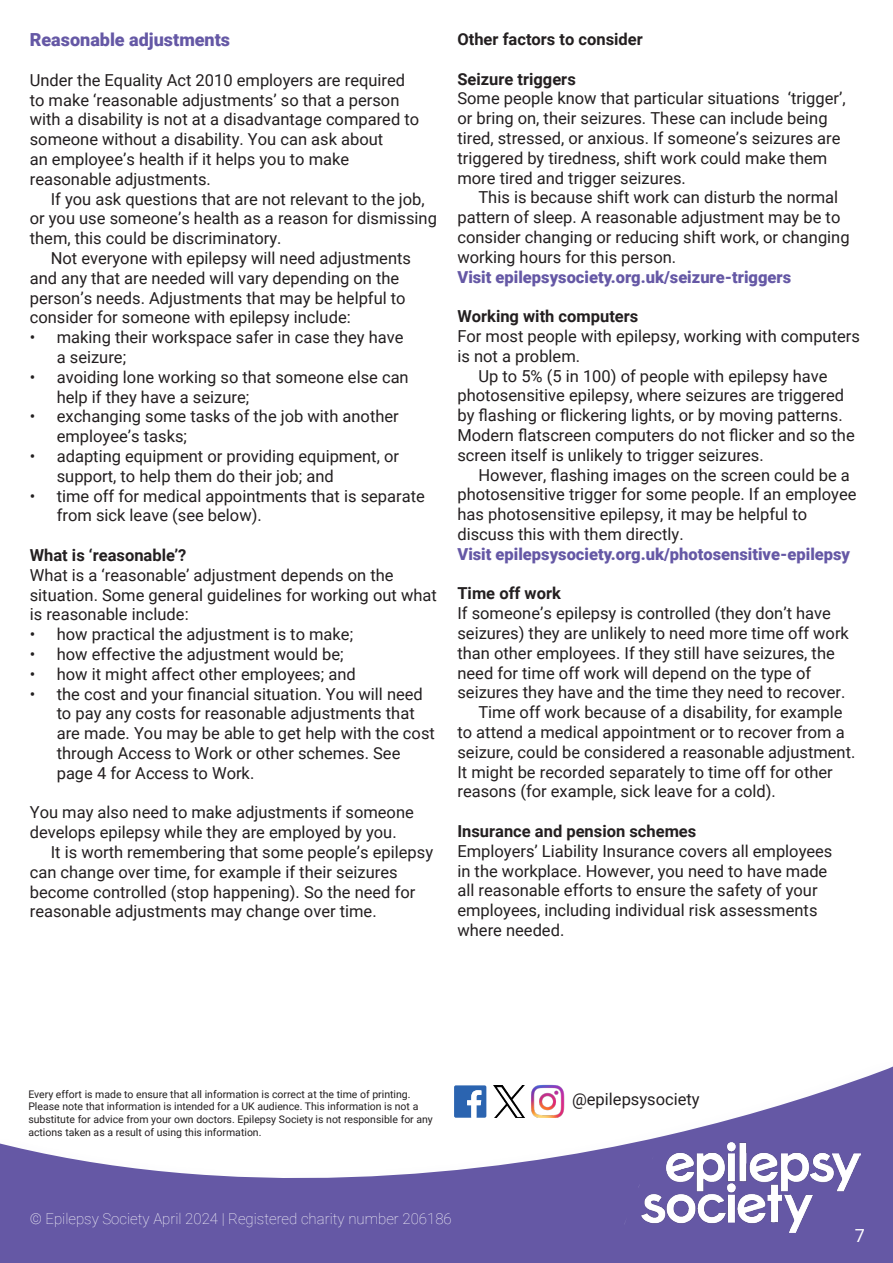
<style>
.page{position:relative;width:893px;height:1263px;background:#fff}
.page>*{position:absolute;margin:0;border:0;box-sizing:border-box;transform-origin:0 0}
.t1{font:900 18px "Roboto";color:#6558a5}
.t2{font:18px "Roboto";color:#fff}
.t3{font:16.5px/19.8px "Roboto";color:#231f20}
.t4{font:700 16.5px "Roboto";color:#231f20}
.t5{font:900 16.5px "Roboto";color:#6558a5}
.t6{font:100 15px "Roboto";color:#fff}
.t7{font:10.5px/12.6px "Roboto";color:#231f20}
</style>
<div class="page">
<svg style="left:0;top:1066px;width:893px;height:197px;fill:#6558a5"></svg>
<img style="left:642px;top:1143px;width:218px;height:89px">
<img style="left:531px;top:1084px;width:33px;height:34px">
<svg style="left:454px;top:1085px;width:32px;height:33px"></svg>
<img style="left:493px;top:1085px;width:33px;height:33px">
<p class="t1" style="left:30px;top:27px;width:202px">Reasonable adjustments</p>
<p class="t3" style="left:30px;top:69px;width:391px">Under the Equality Act 2010 employers are required to make ‘reasonable adjustments’ so that a person with a disability is not at a disadvantage compared to someone without a disability. You can ask about<br>an employee’s health if it helps you to make reasonable adjustments.</p>
<p class="t3" style="left:51px;top:188px;width:375px">If you ask questions that are not relevant to the job,</p>
<p class="t3" style="left:30px;top:208px;width:409px">or you use someone’s health as a reason for dismissing</p>
<p class="t3" style="left:30px;top:228px;width:253px">them, this could be discriminatory.</p>
<p class="t3" style="left:51px;top:248px;width:362px">Not everyone with epilepsy will need adjustments</p>
<p class="t3" style="left:30px;top:267px;width:371px">and any that are needed will vary depending on the</p>
<p class="t3" style="left:30px;top:287px;width:377px">person’s needs. Adjustments that may be helpful to</p>
<p class="t3" style="left:30px;top:307px;width:322px">consider for someone with epilepsy include:</p>
<p class="t3" style="left:57px;top:327px;width:348px;text-indent:-27px">• making their workspace safer in case they have a seizure;</p>
<p class="t3" style="left:57px;top:366px;width:353px;text-indent:-27px">• avoiding lone working so that someone else can help if they have a seizure;</p>
<p class="t3" style="left:57px;top:406px;width:344px;text-indent:-27px">• exchanging some tasks of the job with another employee’s tasks;</p>
<p class="t3" style="left:57px;top:446px;width:344px;text-indent:-27px">• adapting equipment or providing equipment, or support, to help them do their job; and</p>
<p class="t3" style="left:57px;top:485px;width:370px;text-indent:-27px">• time off for medical appointments that is separate from sick leave (see below).</p>
<p class="t4" style="left:30px;top:543px;width:158px">What is ‘reasonable’?</p>
<p class="t3" style="left:30px;top:564px;width:409px">What is a ‘reasonable’ adjustment depends on the situation. Some general guidelines for working out what is reasonable include:</p>
<p class="t3" style="left:30px;top:624px;width:325px">• how practical the adjustment is to make;</p>
<p class="t3" style="left:30px;top:644px;width:315px">• how effective the adjustment would be;</p>
<p class="t3" style="left:30px;top:663px;width:328px">• how it might affect other employees; and</p>
<p class="t3" style="left:57px;top:683px;width:380px;text-indent:-27px">• the cost and your financial situation. You will need to pay any costs for reasonable adjustments that are made. You may be able to get help with the cost through Access to Work or other schemes. See page 4 for Access to Work.</p>
<p class="t3" style="left:30px;top:802px;width:386px">You may also need to make adjustments if someone develops epilepsy while they are employed by you.</p>
<p class="t3" style="left:30px;top:842px;width:405px;text-indent:21px">It is worth remembering that some people’s epilepsy can change over time, for example if their seizures become controlled (stop happening). So the need for reasonable adjustments may change over time.</p>
<p class="t4" style="left:457px;top:28px;width:187px">Other factors to consider</p>
<p class="t4" style="left:457px;top:67px;width:120px">Seizure triggers</p>
<p class="t3" style="left:457px;top:88px;width:390px">Some people know that particular situations ‘trigger’, or bring on, their seizures. These can include being tired, stressed, or anxious. If someone’s seizures are triggered by tiredness, shift work could make them more tired and trigger seizures.</p>
<p class="t3" style="left:457px;top:187px;width:394px;text-indent:21px">This is because shift work can disturb the normal pattern of sleep. A reasonable adjustment may be to consider changing or reducing shift work, or changing working hours for this person.</p>
<p class="t5" style="left:457px;top:265px;width:335px">Visit epilepsysociety.org.uk/seizure-triggers</p>
<p class="t4" style="left:457px;top:305px;width:182px">Working with computers</p>
<p class="t3" style="left:457px;top:326px;width:404px">For most people with epilepsy, working with computers</p>
<p class="t3" style="left:457px;top:345px;width:124px">is not a problem.</p>
<p class="t3" style="left:478px;top:365px;width:351px">Up to 5% (5 in 100) of people with epilepsy have</p>
<p class="t3" style="left:457px;top:385px;width:388px">photosensitive epilepsy, where seizures are triggered</p>
<p class="t3" style="left:457px;top:405px;width:387px">by flashing or flickering lights, or by moving patterns.</p>
<p class="t3" style="left:457px;top:425px;width:399px">Modern flatscreen computers do not flicker and so the</p>
<p class="t3" style="left:457px;top:444px;width:308px">screen itself is unlikely to trigger seizures.</p>
<p class="t3" style="left:478px;top:464px;width:373px">However, flashing images on the screen could be a</p>
<p class="t3" style="left:457px;top:484px;width:401px">photosensitive trigger for some people. If an employee</p>
<p class="t3" style="left:457px;top:504px;width:351px">has photosensitive epilepsy, it may be helpful to</p>
<p class="t3" style="left:457px;top:524px;width:228px">discuss this with them directly.</p>
<p class="t5" style="left:457px;top:542px;width:394px">Visit epilepsysociety.org.uk/photosensitive-epilepsy</p>
<p class="t4" style="left:457px;top:582px;width:105px">Time off work</p>
<p class="t3" style="left:457px;top:603px;width:375px">If someone’s epilepsy is controlled (they don’t have</p>
<p class="t3" style="left:457px;top:623px;width:393px">seizures) they are unlikely to need more time off work</p>
<p class="t3" style="left:457px;top:642px;width:379px">than other employees. If they still have seizures, the</p>
<p class="t3" style="left:457px;top:662px;width:355px">need for time off work will depend on the type of</p>
<p class="t3" style="left:457px;top:682px;width:390px">seizures they have and the time they need to recover.</p>
<p class="t3" style="left:478px;top:702px;width:366px">Time off work because of a disability, for example</p>
<p class="t3" style="left:457px;top:722px;width:389px">to attend a medical appointment or to recover from a</p>
<p class="t3" style="left:457px;top:741px;width:399px">seizure, could be considered a reasonable adjustment.</p>
<p class="t3" style="left:457px;top:761px;width:377px">It might be recorded separately to time off for other</p>
<p class="t3" style="left:457px;top:781px;width:320px">reasons (for example, sick leave for a cold).</p>
<p class="t4" style="left:457px;top:820px;width:240px">Insurance and pension schemes</p>
<p class="t3" style="left:457px;top:840px;width:377px">Employers’ Liability Insurance covers all employees in the workplace. However, you need to have made all reasonable efforts to ensure the safety of your employees, including individual risk assessments where needed.</p>
<p class="t7" style="left:28px;top:1087px;width:406px">Every effort is made to ensure that all information is correct at the time of printing.<br>Please note that information is intended for a UK audience. This information is not a substitute for advice from your own doctors. Epilepsy Society is not responsible for any actions taken as a result of using this information.</p>
<p class="t3" style="left:572px;top:1089px;width:129px">@epilepsysociety</p>
<p class="t6" style="left:30px;top:1208px;width:423px">© Epilepsy Society April 2024 | Registered charity number 206186</p>
<p class="t2" style="left:855px;top:1223px;width:12px">7</p>
</div>
